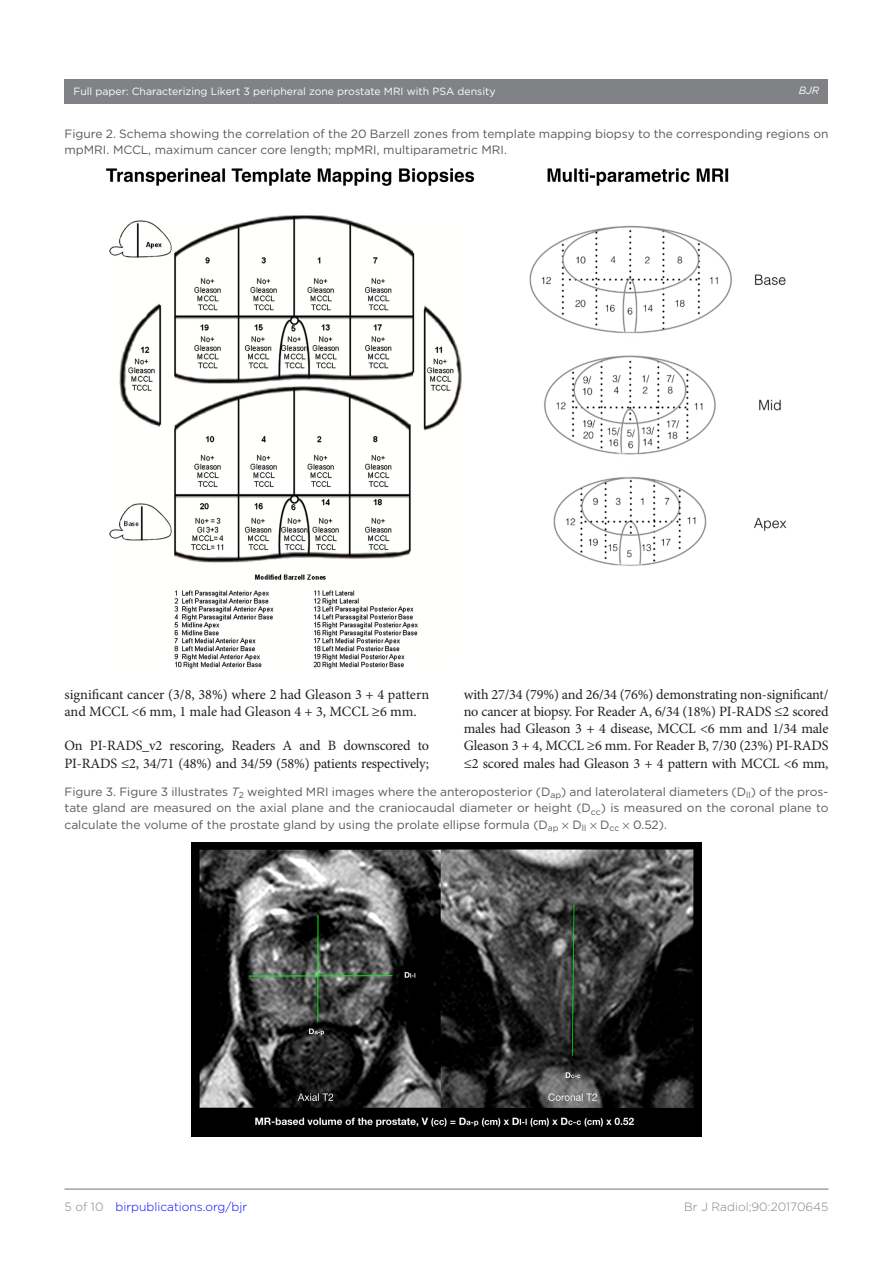
<style>
.page{position:relative;width:893px;height:1263px;background:#fff}
.page>*{position:absolute;margin:0;border:0;box-sizing:border-box;transform-origin:0 0}
.t1{font:14.25px/17.2px "Minion Pro";letter-spacing:-.015em;color:#231f20}
.t2{font:12px/16.5px "Gotham";color:#57585a}
.t3{font:300 12px "Gotham";color:#00f}
.t4{font:300 12px "Gotham";color:#808285}
.t5{font:10.5px "Gotham";color:#fff}
.t6{font:italic 10.5px "Gotham";color:#fff}
.s1{font-style:italic}
.s2{color:#808285}
</style>
<div class="page">
<hr style="left:64px;top:1188px;width:764px;height:2px;background:#808285">
<div style="left:64px;top:79px;width:764px;height:24px;background:#808285"></div>
<img style="left:106px;top:168px;width:681px;height:501px">
<img style="left:191px;top:843px;width:511px;height:293px">
<p class="t5" style="left:74px;top:85px;width:424px">Full paper: Characterizing Likert 3 peripheral zone prostate MRI with PSA density</p>
<p class="t6" style="left:799px;top:85px;width:22px">BJR</p>
<p class="t2" style="left:64px;top:125px;width:765px">Figure 2. Schema showing the correlation of the 20 Barzell zones from template mapping biopsy to the corresponding regions on mpMRI. MCCL, maximum cancer core length; mpMRI, multiparametric MRI.</p>
<p class="t1" style="left:64px;top:685px;width:366px">significant cancer (3/8, 38%) where 2 had Gleason 3 + 4 pattern and MCCL &lt;6 mm, 1 male had Gleason 4 + 3, MCCL ≥6 mm.</p>
<p class="t1" style="left:64px;top:737px;width:366px">On PI-RADS_v2 rescoring, Readers A and B downscored to<br>PI-RADS ≤2, 34/71 (48%) and 34/59 (58%) patients respectively;</p>
<p class="t1" style="left:464px;top:685px;width:366px;text-align:justify">with 27/34 (79%) and 26/34 (76%) demonstrating non-significant/ no cancer at biopsy. For Reader A, 6/34 (18%) PI-RADS ≤2 scored males had Gleason 3 + 4 disease, MCCL &lt;6 mm and 1/34 male Gleason 3 + 4, MCCL ≥6 mm. For Reader B, 7/30 (23%) PI-RADS ≤2 scored males had Gleason 3 + 4 pattern with MCCL &lt;6 mm,</p>
<p class="t2" style="left:64px;top:783px;width:765px;text-align:justify">Figure 3. Figure 3 illustrates <span class="s1">T</span><sub>2</sub> weighted MRI images where the anteroposterior (D<sub>ap</sub>) and laterolateral diameters (D<sub>ll</sub>) of the pros&shy;tate gland are measured on the axial plane and the craniocaudal diameter or height (D<sub>cc</sub>) is measured on the coronal plane to calculate the volume of the prostate gland by using the prolate ellipse formula (D<sub>ap</sub> D<sub>ll</sub> D<sub>cc</sub> 0.52).</p>
<p class="t3" style="left:64px;top:1199px;width:184px"><span class="s2">5 of 10</span> birpublications.org/bjr</p>
<p class="t4" style="left:684px;top:1199px;width:146px">Br J Radiol;90:20170645</p>
</div>
